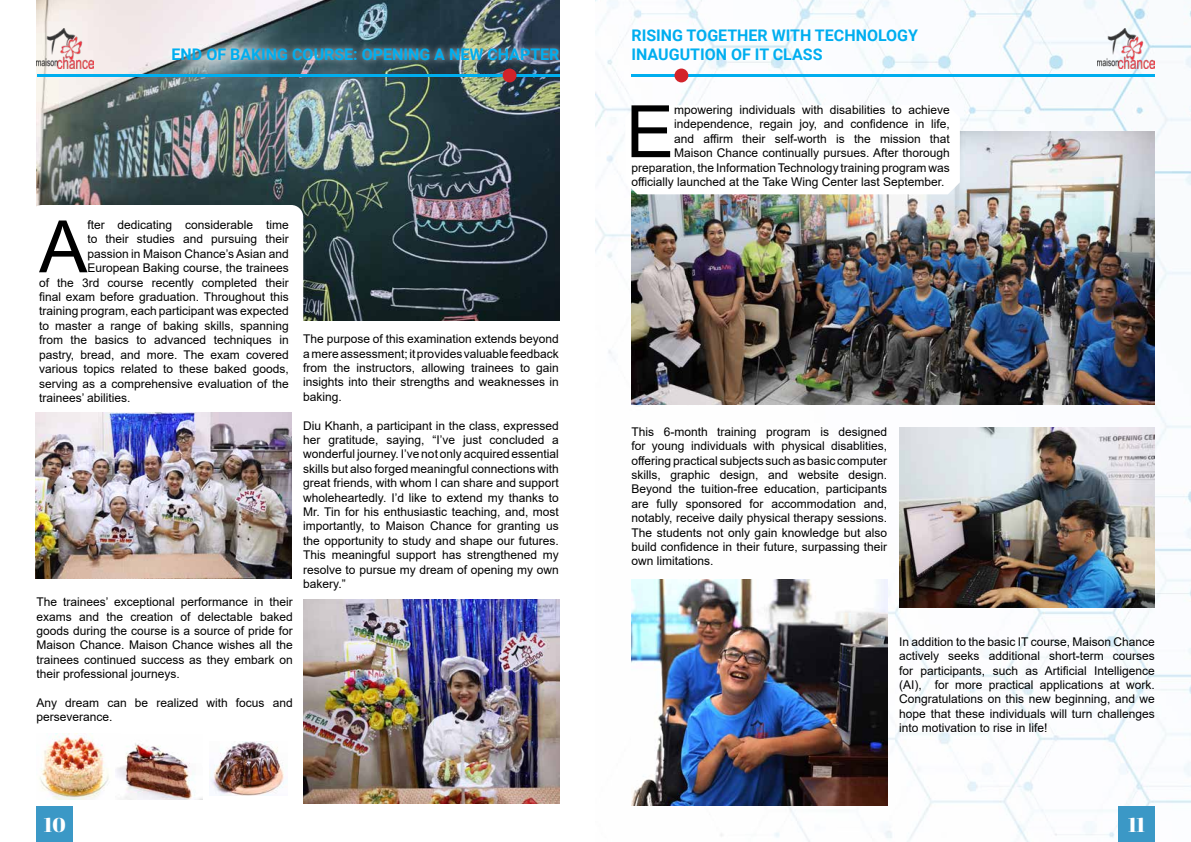
<style>
.page{position:relative;width:1191px;height:842px;background:#fff}
.page>*{position:absolute;margin:0;border:0;box-sizing:border-box;transform-origin:0 0}
.t1{font:72.4px "Arial";color:#000}
.t2{font:20px "Abril Fatface";color:#fff}
.t3{font:700 16px/19.2px "Roboto";color:#00aeef}
.t4{font:12px/14.4px "Arial";color:#000;text-align:justify}
</style>
<div class="page">
<img style="left:595px;top:0;width:596px;height:842px">
<img style="left:631px;top:131px;width:524px;height:274px">
<svg style="left:625px;top:105px;width:335px;height:89px"></svg>
<img style="left:899px;top:427px;width:255px;height:180px">
<img style="left:631px;top:579px;width:256px;height:227px">
<img style="left:36px;top:0;width:523px;height:320px">
<div style="left:30px;top:205px;width:273px;height:164px;background:#fff;border-radius:12px"></div>
<div style="left:166px;top:42px;width:399px;height:25px;background:#fff;opacity:.75"></div>
<img style="left:36px;top:412px;width:256px;height:167px">
<img style="left:39px;top:733px;width:70px;height:66px">
<img style="left:116px;top:743px;width:86px;height:56px">
<img style="left:210px;top:742px;width:76px;height:53px">
<img style="left:303px;top:600px;width:256px;height:203px">
<div style="left:36px;top:806px;width:37px;height:36px;background:#3b98c6"></div>
<div style="left:1118px;top:806px;width:37px;height:36px;background:#3b98c6"></div>
<img style="left:36px;top:29px;width:58px;height:39px">
<img style="left:1097px;top:29px;width:58px;height:39px">
<hr style="left:36px;top:74px;width:523px;height:3px;background:#00aeef">
<div style="left:502px;top:69px;width:14px;height:13px;background:#d2232a;border-radius:50%"></div>
<hr style="left:631px;top:74px;width:524px;height:3px;background:#00aeef">
<div style="left:674px;top:69px;width:14px;height:13px;background:#d2232a;border-radius:50%"></div>
<h3 class="t3" style="left:172px;top:44px;width:389px">END OF BAKING COURSE: OPENING A NEW CHAPTER</h3>
<h1 class="t1" style="left:39px;top:197px;width:50px">A</h1>
<p class="t4" style="left:87px;top:218px;width:203px">fter dedicating considerable time</p>
<p class="t4" style="left:87px;top:232px;width:203px">to their studies and pursuing their</p>
<p class="t4" style="left:87px;top:246px;width:203px">passion in Maison Chance’s Asian and</p>
<p class="t4" style="left:87px;top:261px;width:203px">European Baking course, the trainees</p>
<p class="t4" style="left:39px;top:275px;width:251px">of the 3rd course recently completed their</p>
<p class="t4" style="left:39px;top:290px;width:251px">final exam before graduation. Throughout this</p>
<p class="t4" style="left:39px;top:304px;width:251px">training program, each participant was expected</p>
<p class="t4" style="left:39px;top:318px;width:251px">to master a range of baking skills, spanning</p>
<p class="t4" style="left:39px;top:333px;width:251px">from the basics to advanced techniques in</p>
<p class="t4" style="left:39px;top:347px;width:251px">pastry, bread, and more. The exam covered</p>
<p class="t4" style="left:39px;top:362px;width:251px">various topics related to these baked goods,</p>
<p class="t4" style="left:39px;top:376px;width:251px">serving as a comprehensive evaluation of the</p>
<p class="t4" style="left:39px;top:390px;width:93px">trainees’ abilities.</p>
<p class="t4" style="left:36px;top:595px;width:258px">The trainees’ exceptional performance in their exams and the creation of delectable baked goods during the course is a source of pride for Maison Chance. Maison Chance wishes all the trainees continued success as they embark on their professional journeys.</p>
<p class="t4" style="left:36px;top:695px;width:258px">Any dream can be realized with focus and perseverance.</p>
<p class="t4" style="left:303px;top:332px;width:257px">The purpose of this examination extends beyond a mere assessment; it provides valuable feedback from the instructors, allowing trainees to gain insights into their strengths and weaknesses in baking.</p>
<p class="t4" style="left:303px;top:418px;width:257px">Diu Khanh, a participant in the class, expressed her gratitude, saying, “I’ve just concluded a wonderful journey. I’ve not only acquired essential skills but also forged meaningful connections with great friends, with whom I can share and support wholeheartedly. I’d like to extend my thanks to Mr. Tin for his enthusiastic teaching, and, most importantly, to Maison Chance for granting us the opportunity to study and shape our futures.<br>This meaningful support has strengthened my resolve to pursue my dream of opening my own bakery.”</p>
<h3 class="t3" style="left:631px;top:25px;width:288px">RISING TOGETHER WITH TECHNOLOGY<br>INAUGUTION OF IT CLASS</h3>
<h1 class="t1" style="left:626px;top:82px;width:50px">E</h1>
<p class="t4" style="left:674px;top:102px;width:277px">mpowering individuals with disabilities to achieve</p>
<p class="t4" style="left:674px;top:117px;width:277px">independence, regain joy, and confidence in life,</p>
<p class="t4" style="left:674px;top:131px;width:277px">and affirm their self-worth is the mission that</p>
<p class="t4" style="left:674px;top:146px;width:277px">Maison Chance continually pursues. After thorough</p>
<p class="t4" style="left:631px;top:160px;width:320px">preparation, the Information Technology training program was</p>
<p class="t4" style="left:631px;top:174px;width:314px">officially launched at the Take Wing Center last September.</p>
<p class="t4" style="left:631px;top:424px;width:257px">This 6-month training program is designed for young individuals with physical disablities, offering practical subjects such as basic computer skills, graphic design, and website design.<br>Beyond the tuition-free education, participants are fully sponsored for accommodation and, notably, receive daily physical therapy sessions.<br>The students not only gain knowledge but also build confidence in their future, surpassing their own limitations.</p>
<p class="t4" style="left:899px;top:634px;width:257px">In addition to the basic IT course, Maison Chance actively seeks additional short-term courses for participants, such as Artificial Intelligence (AI), for more practical applications at work.<br>Congratulations on this new beginning, and we hope that these individuals will turn challenges into motivation to rise in life!</p>
<h2 class="t2" style="left:44px;top:811px;width:23px">10</h2>
<h2 class="t2" style="left:1128px;top:811px;width:18px">11</h2>
</div>
